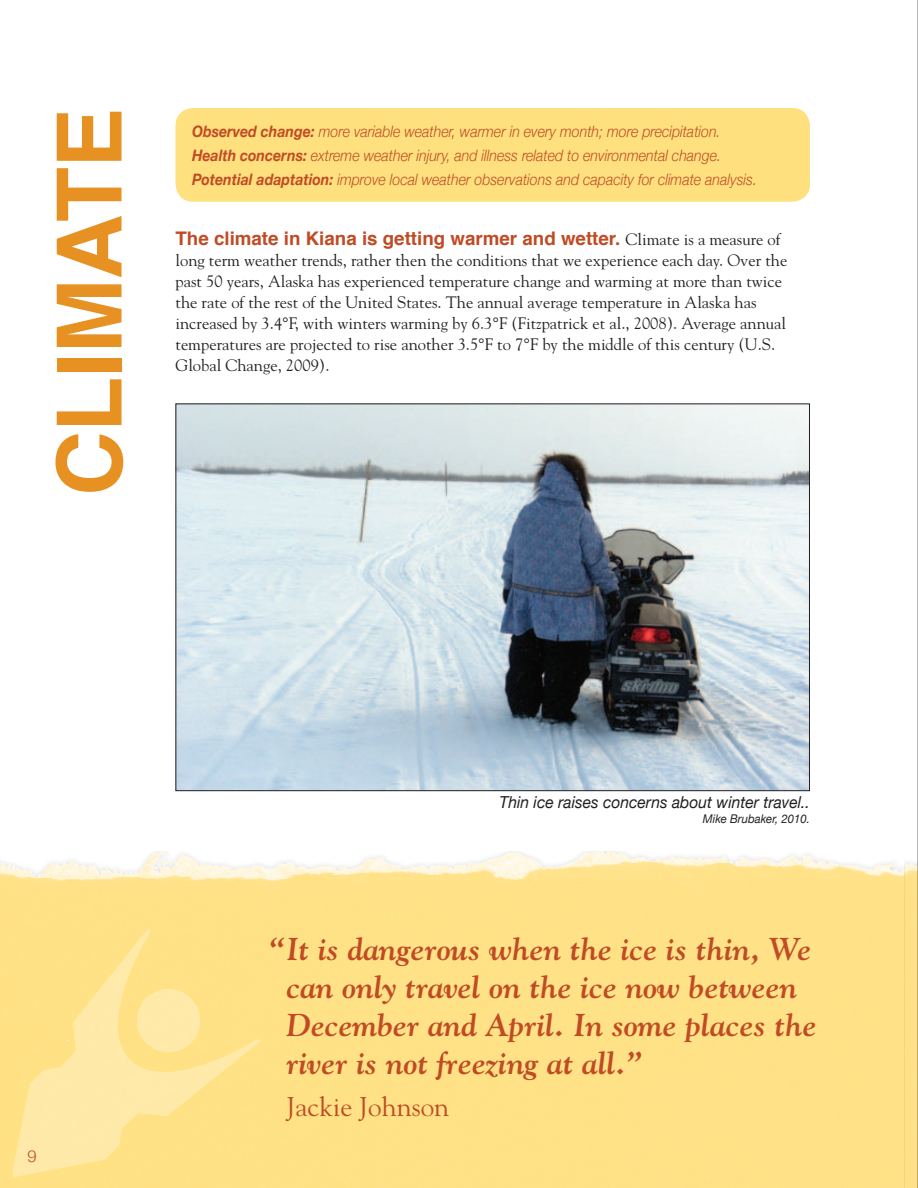
<style>
.page{position:relative;width:918px;height:1188px;background:#fff}
.page>*{position:absolute;margin:0;border:0;box-sizing:border-box;transform-origin:0 0}
.t1{font:700 90px "Helvetica";color:#e79123}
.t2{font:italic 700 31.5px/37.8px "Goudy";color:#c04b24}
.t3{font:27px "Goudy";color:#c04b24}
.t4{font:700 18.75px "Helvetica";color:#c04b24}
.t5{font:16.5px/21px "Goudy";color:#231f20}
.t6{font:italic 16.5px "Helvetica Neue";color:#231f20;scale:.95 1}
.t7{font:300 16.5px "Helvetica Neue";color:#c04b24}
.t8{font:italic 300 15.75px/24px "Helvetica Neue";color:#c04b24;scale:.9 1}
.t9{font:italic 12px "Helvetica Neue";color:#231f20;scale:.95 1}
.s1{font-weight:700}
.s2{font-family:"Goudy";font-weight:400;font-size:16.5px;color:#231f20}
</style>
<div class="page">
<img style="left:0;top:851px;width:904px;height:337px">
<img style="left:904px;top:863px;width:13px;height:325px">
<svg style="left:12px;top:928px;width:249px;height:249px;background:#fee390"></svg>
<svg style="left:134px;top:986px;width:69px;height:69px;background:#ffe69d"></svg>
<div style="left:176px;top:108px;width:634px;height:94px;background:#ffe07f;border-radius:18px"></div>
<hr style="left:917px;top:0;width:1px;height:1188px;background:#231f20">
<img style="left:178px;top:406px;width:630px;height:383px">
<h1 class="t1" style="left:17px;top:496px;width:380px;rotate:-90deg">climate</h1>
<p class="t8" style="left:192px;top:119px;width:629px"><span class="s1">Observed change:</span> more variable weather, warmer in every month; more precipitation.<br><span class="s1">Health concerns:</span> extreme weather injury, and illness related to environmental change.<br><span class="s1">Potential adaptation:</span> improve local weather observations and capacity for climate analysis.</p>
<p class="t4" style="left:176px;top:223px;width:606px">The climate in Kiana is getting warmer and wetter. <span class="s2">Climate is a measure of</span></p>
<p class="t5" style="left:176px;top:249px;width:613px">long term weather trends, rather then the conditions that we experience each day. Over the past 50 years, Alaska has experienced temperature change and warming at more than twice the rate of the rest of the United States. The annual average temperature in Alaska has increased by 3.4°F, with winters warming by 6.3°F (Fitzpatrick et al., 2008). Average annual temperatures are projected to rise another 3.5°F to 7°F by the middle of this century (U.S.<br>Global Change, 2009).</p>
<p class="t7" style="left:28px;top:1146px;width:11px">9</p>
<p class="t6" style="left:499px;top:793px;width:328px">Thin ice raises concerns about winter travel..</p>
<p class="t9" style="left:703px;top:812px;width:114px">Mike Brubaker, 2010.</p>
<h2 class="t2" style="left:287px;top:930px;width:532px;text-indent:-17px">“It is dangerous when the ice is thin, We can only travel on the ice now between December and April. In some places the river is not freezing at all.”</h2>
<h3 class="t3" style="left:286px;top:1090px;width:164px">Jackie Johnson</h3>
</div>
